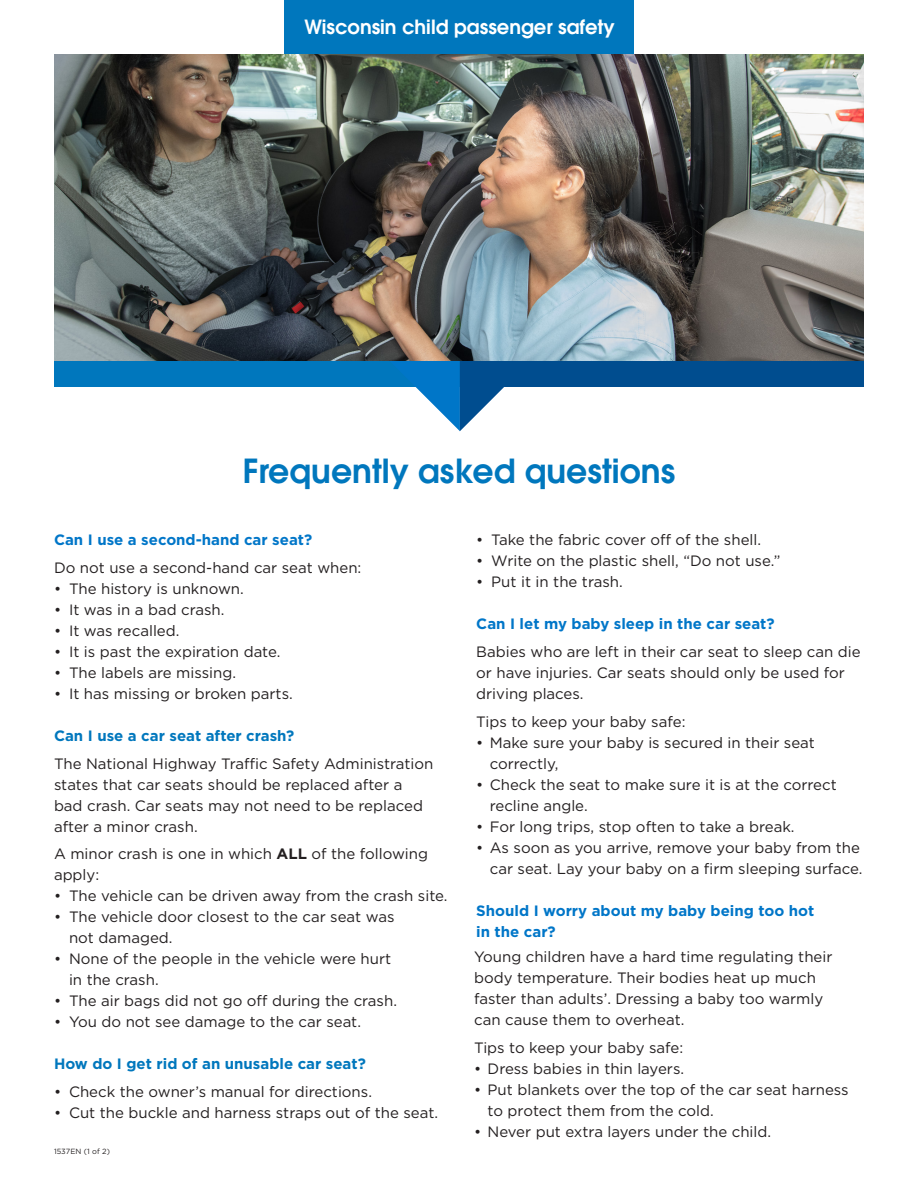
<style>
.page{position:relative;width:918px;height:1188px;background:#fff}
.page>*{position:absolute;margin:0;border:0;box-sizing:border-box;transform-origin:0 0}
.t1{font:600 33px "ITC Avant Garde Pro";color:#0077bd}
.t2{font:600 19.5px "ITC Avant Garde Pro";color:#fff}
.t3{font:15px/21px "Gotham";color:#231f20}
.t4{font:700 15px/21px "Gotham";color:#0076c8}
.t5{font:700 15px "Gotham";color:#0077bd}
.t6{font:7.5px "Gotham";color:#231f20}
.s1{font-weight:700}
</style>
<div class="page">
<div style="left:284px;top:0;width:350px;height:73px;background:#0077bd"></div>
<div style="left:54px;top:350px;width:803px;height:37px;background:#0077bd"></div>
<div style="left:461px;top:350px;width:403px;height:37px;background:#004d8f"></div>
<svg style="left:391px;top:361px;width:113px;height:71px"></svg>
<img style="left:54px;top:54px;width:810px;height:307px">
<p class="t2" style="left:304px;top:14px;width:312px">Wisconsin child passenger safety</p>
<p class="t1" style="left:243px;top:450px;width:434px">Frequently asked questions</p>
<p class="t4" style="left:54px;top:529px;width:260px">Can I use a second-hand car seat?</p>
<p class="t3" style="left:54px;top:557px;width:309px">Do not use a second-hand car seat when:</p>
<p class="t3" style="left:54px;top:578px;width:191px">• The history is unknown.</p>
<p class="t3" style="left:54px;top:599px;width:172px">• It was in a bad crash.</p>
<p class="t3" style="left:54px;top:620px;width:127px">• It was recalled.</p>
<p class="t3" style="left:54px;top:641px;width:228px">• It is past the expiration date.</p>
<p class="t3" style="left:54px;top:662px;width:184px">• The labels are missing.</p>
<p class="t3" style="left:54px;top:683px;width:240px">• It has missing or broken parts.</p>
<p class="t5" style="left:54px;top:726px;width:242px">Can I use a car seat after crash?</p>
<p class="t3" style="left:54px;top:753px;width:381px">The National Highway Traffic Safety Administration states that car seats should be replaced after a bad crash. Car seats may not need to be replaced after a minor crash.</p>
<p class="t3" style="left:54px;top:843px;width:376px">A minor crash is one in which <span class="s1">ALL</span> of the following apply:</p>
<p class="t3" style="left:54px;top:885px;width:395px">• The vehicle can be driven away from the crash site.</p>
<p class="t3" style="left:69px;top:906px;width:327px;text-indent:-15px">• The vehicle door closest to the car seat was not damaged.</p>
<p class="t3" style="left:69px;top:948px;width:324px;text-indent:-15px">• None of the people in the vehicle were hurt in the crash.</p>
<p class="t3" style="left:54px;top:990px;width:345px">• The air bags did not go off during the crash.</p>
<p class="t3" style="left:54px;top:1011px;width:309px">• You do not see damage to the car seat.</p>
<p class="t5" style="left:54px;top:1054px;width:313px">How do I get rid of an unusable car seat?</p>
<p class="t3" style="left:54px;top:1081px;width:320px">• Check the owner’s manual for directions.</p>
<p class="t3" style="left:54px;top:1102px;width:386px">• Cut the buckle and harness straps out of the seat.</p>
<p class="t6" style="left:54px;top:1147px;width:58px">1537EN (1 of 2)</p>
<p class="t3" style="left:476px;top:529px;width:286px">• Take the fabric cover off of the shell.</p>
<p class="t3" style="left:476px;top:550px;width:306px">• Write on the plastic shell, “Do not use.”</p>
<p class="t3" style="left:476px;top:571px;width:148px">• Put it in the trash.</p>
<p class="t4" style="left:476px;top:613px;width:300px">Can I let my baby sleep in the car seat?</p>
<p class="t3" style="left:476px;top:641px;width:386px">Babies who are left in their car seat to sleep can die or have injuries. Car seats should only be used for driving places.</p>
<p class="t3" style="left:476px;top:711px;width:211px">Tips to keep your baby safe:</p>
<p class="t3" style="left:490px;top:732px;width:327px;text-indent:-14px">• Make sure your baby is secured in their seat correctly,</p>
<p class="t3" style="left:490px;top:774px;width:348px;text-indent:-14px">• Check the seat to make sure it is at the correct recline angle.</p>
<p class="t3" style="left:476px;top:816px;width:320px">• For long trips, stop often to take a break.</p>
<p class="t3" style="left:476px;top:837px;width:388px;text-align:right">• As soon as you arrive, remove your baby from the car seat. Lay your baby on a firm sleeping surface.</p>
<p class="t4" style="left:476px;top:900px;width:340px">Should I worry about my baby being too hot in the car?</p>
<p class="t3" style="left:474px;top:946px;width:360px">Young children have a hard time regulating their body temperature. Their bodies heat up much faster than adults’. Dressing a baby too warmly can cause them to overheat.</p>
<p class="t3" style="left:474px;top:1037px;width:211px">Tips to keep your baby safe:</p>
<p class="t3" style="left:474px;top:1058px;width:212px">• Dress babies in thin layers.</p>
<p class="t3" style="left:474px;top:1079px;width:376px">• Put blankets over the top of the car seat harness</p>
<p class="t3" style="left:488px;top:1100px;width:228px">to protect them from the cold.</p>
<p class="t3" style="left:474px;top:1121px;width:298px">• Never put extra layers under the child.</p>
</div>
